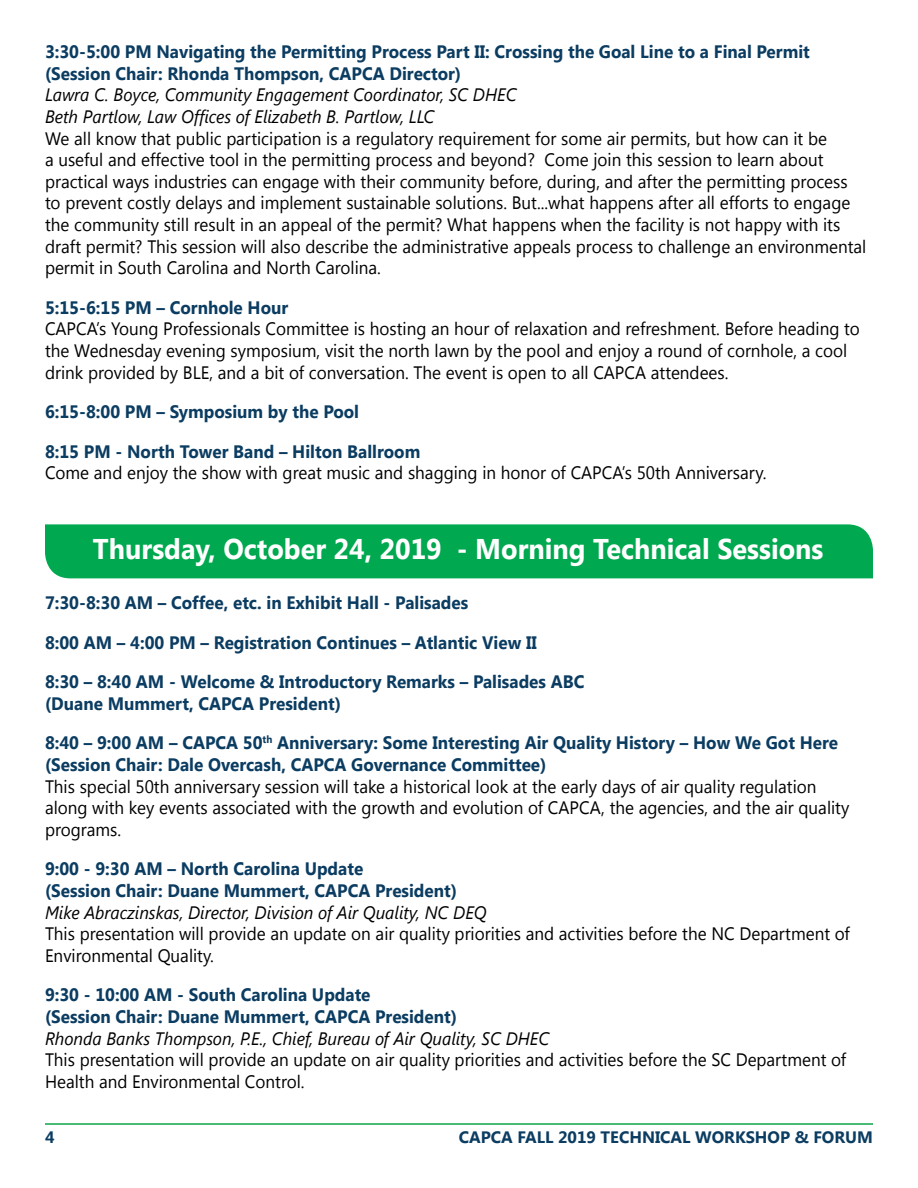
<style>
.page{position:relative;width:918px;height:1188px;background:#fff}
.page>*{position:absolute;margin:0;border:0;box-sizing:border-box;transform-origin:0 0}
.t1{font:700 28.5px "Segoe UI";color:#fff;scale:.95 1}
.t2{font:18px/21.6px "Segoe UI";color:#000;scale:.95 1}
.t3{font:700 18px/21.6px "Segoe UI";color:#0b3c61;scale:.95 1}
.t4{font:italic 18px/21.6px "Segoe UI";color:#000;scale:.95 1}
.t5{font:700 16.5px "Segoe UI";color:#0b3c61}
</style>
<div class="page">
<hr style="left:45px;top:1123px;width:828px;height:2px;background:#45b972">
<div style="left:45px;top:524px;width:828px;height:54px;background:#00a94f"></div>
<p class="t3" style="left:45px;top:40px;width:807px">3:30-5:00 PM Navigating the Permitting Process Part II: Crossing the Goal Line to a Final Permit (Session Chair: Rhonda Thompson, CAPCA Director)</p>
<p class="t4" style="left:45px;top:83px;width:498px">Lawra C. Boyce, Community Engagement Coordinator, SC DHEC<br>Beth Partlow, Law Offices of Elizabeth B. Partlow, LLC</p>
<p class="t2" style="left:45px;top:127px;width:866px">We all know that public participation is a regulatory requirement for some air permits, but how can it be<br>a useful and effective tool in the permitting process and beyond? Come join this session to learn about practical ways industries can engage with their community before, during, and after the permitting process to prevent costly delays and implement sustainable solutions. But...what happens after all efforts to engage the community still result in an appeal of the permit? What happens when the facility is not happy with its draft permit? This session will also describe the administrative appeals process to challenge an environmental permit in South Carolina and North Carolina.</p>
<p class="t3" style="left:45px;top:296px;width:258px">5:15-6:15 PM – Cornhole Hour</p>
<p class="t2" style="left:45px;top:317px;width:859px">CAPCA’s Young Professionals Committee is hosting an hour of relaxation and refreshment. Before heading to the Wednesday evening symposium, visit the north lawn by the pool and enjoy a round of cornhole, a cool drink provided by BLE, and a bit of conversation. The event is open to all CAPCA attendees.</p>
<p class="t3" style="left:45px;top:400px;width:332px">6:15-8:00 PM – Symposium by the Pool</p>
<p class="t3" style="left:45px;top:440px;width:397px">8:15 PM - North Tower Band – Hilton Ballroom</p>
<p class="t2" style="left:45px;top:461px;width:761px">Come and enjoy the show with great music and shagging in honor of CAPCA’s 50th Anniversary.</p>
<h1 class="t1" style="left:93px;top:528px;width:771px">Thursday, October 24, 2019 - Morning Technical Sessions</h1>
<p class="t3" style="left:45px;top:591px;width:447px">7:30-8:30 AM – Coffee, etc. in Exhibit Hall - Palisades</p>
<p class="t3" style="left:45px;top:630px;width:519px">8:00 AM – 4:00 PM – Registration Continues – Atlantic View II</p>
<p class="t3" style="left:45px;top:670px;width:569px">8:30 – 8:40 AM - Welcome &amp; Introductory Remarks – Palisades ABC (Duane Mummert, CAPCA President)</p>
<p class="t3" style="left:45px;top:731px;width:836px">8:40 – 9:00 AM – CAPCA 50<sup>th</sup> Anniversary: Some Interesting Air Quality History – How We Got Here (Session Chair: Dale Overcash, CAPCA Governance Committee)</p>
<p class="t2" style="left:45px;top:775px;width:848px">This special 50th anniversary session will take a historical look at the early days of air quality regulation along with key events associated with the growth and evolution of CAPCA, the agencies, and the air quality programs.</p>
<p class="t3" style="left:45px;top:857px;width:435px">9:00 - 9:30 AM – North Carolina Update<br>(Session Chair: Duane Mummert, CAPCA President)</p>
<p class="t4" style="left:45px;top:901px;width:467px">Mike Abraczinskas, Director, Division of Air Quality, NC DEQ</p>
<p class="t2" style="left:45px;top:922px;width:849px">This presentation will provide an update on air quality priorities and activities before the NC Department of<br>Environmental Quality.</p>
<p class="t3" style="left:45px;top:983px;width:435px">9:30 - 10:00 AM - South Carolina Update<br>(Session Chair: Duane Mummert, CAPCA President)</p>
<p class="t4" style="left:45px;top:1027px;width:532px">Rhonda Banks Thompson, P.E., Chief, Bureau of Air Quality, SC DHEC</p>
<p class="t2" style="left:45px;top:1048px;width:845px">This presentation will provide an update on air quality priorities and activities before the SC Department of<br>Health and Environmental Control.</p>
<p class="t5" style="left:45px;top:1125px;width:11px">4</p>
<p class="t5" style="left:459px;top:1125px;width:416px">CAPCA FALL 2019 TECHNICAL WORKSHOP &amp; FORUM</p>
</div>
